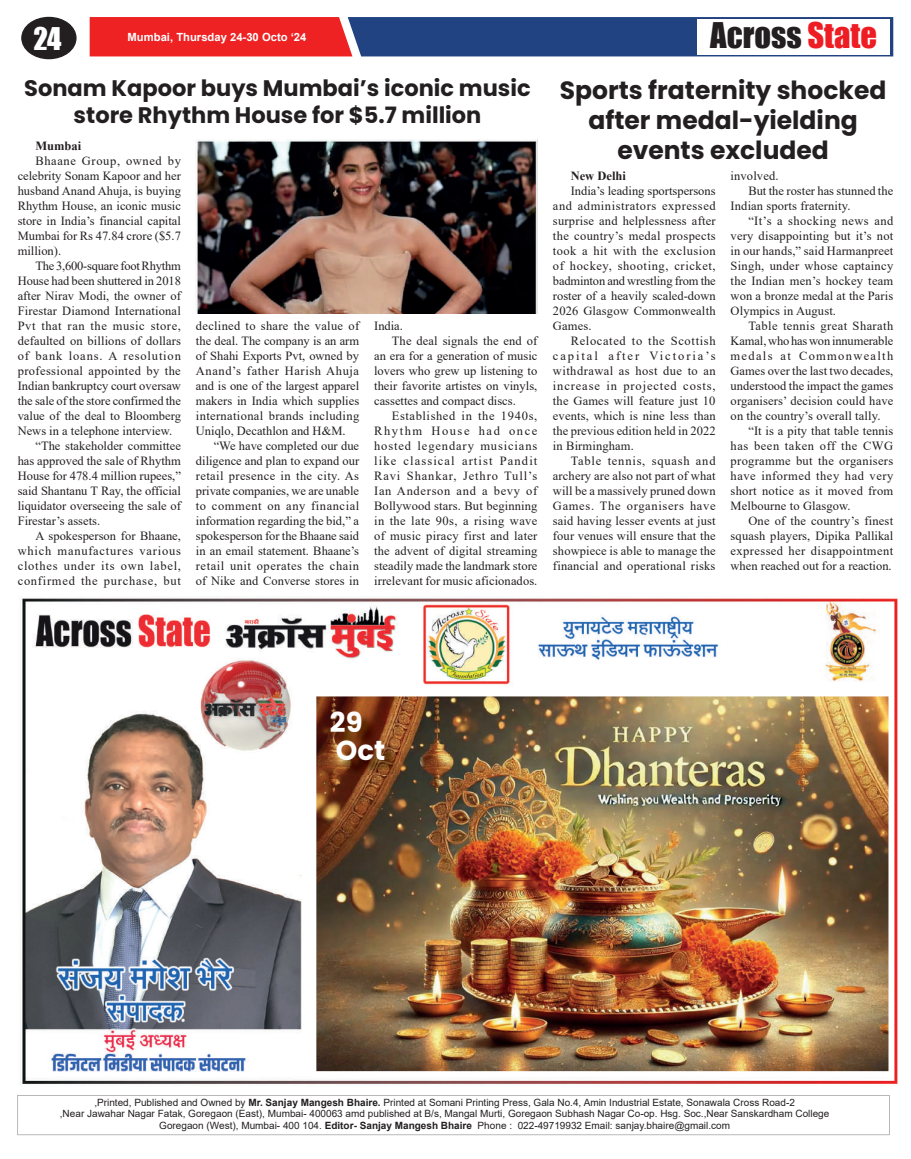
<style>
.page{position:relative;width:911px;height:1159px;background:#fff}
.page>*{position:absolute;margin:0;border:0;box-sizing:border-box;transform-origin:0 0}
.t1{font:32.5px "Impact";color:#231f20}
.t2{font:28.75px "Impact";color:#fff}
.t3{font:700 27.5px/27.5px "Poppins";color:#fff}
.t4{font:700 25px/30px "Poppins";color:#231f20;text-align:center}
.t5{font:700 22.5px/27.5px "Poppins";color:#231f20;text-align:center}
.t6{font:12.5px/15px "Times New Roman";letter-spacing:.01em;color:#231f20;text-align:justify}
.t7{font:12.5px "Times New Roman";letter-spacing:.03em;color:#231f20}
.t8{font:12.5px "Times New Roman";letter-spacing:.06em;color:#231f20}
.t9{font:12.5px "Times New Roman";letter-spacing:.07em;color:#231f20}
.t10{font:12.5px "Times New Roman";letter-spacing:.045em;color:#231f20}
.t11{font:12.5px "Times New Roman";letter-spacing:.035em;color:#231f20}
.t12{font:12.5px "Times New Roman";letter-spacing:.04em;color:#231f20}
.t13{font:12.5px "Times New Roman";letter-spacing:-.01em;color:#231f20}
.t14{font:12.5px "Times New Roman";letter-spacing:-.015em;color:#231f20}
.t15{font:12.5px "Times New Roman";letter-spacing:.09em;color:#231f20}
.t16{font:12.5px "Times New Roman";letter-spacing:.055em;color:#231f20}
.t17{font:12.5px "Times New Roman";letter-spacing:.105em;color:#231f20}
.t18{font:12.5px "Times New Roman";letter-spacing:.125em;color:#231f20}
.t19{font:700 12.5px "Times New Roman";color:#231f20}
.t20{font:700 11.25px "Arial";color:#fff}
.t21{font:10px/11.2px "Arial";color:#231f20;text-align:center}
.s1{color:#ee1d23}
.s2{font-weight:700}
</style>
<div class="page">
<svg style="left:90px;top:17px;width:803px;height:39px;background:#78375c"></svg>
<svg style="left:21px;top:17px;width:56px;height:42px"></svg>
<div style="left:697px;top:19px;width:193px;height:36px;background:#fff"></div>
<svg style="left:18px;top:1095px;width:871px;height:40px"></svg>
<img style="left:19px;top:598px;width:879px;height:488px">
<img style="left:196px;top:139px;width:341px;height:175px">
<img style="left:316px;top:696px;width:572px;height:375px">
<img style="left:333px;top:714px;width:66px;height:61px">
<h2 class="t2" style="left:33px;top:16px;width:30px">24</h2>
<p class="t20" style="left:128px;top:29px;width:180px">Mumbai, Thursday 24-30 Octo ‘24</p>
<h1 class="t1" style="left:710px;top:10px;width:168px">Across <span class="s1">State</span></h1>
<h3 class="t5" style="left:24px;top:74px;width:508px">Sonam Kapoor buys Mumbai’s iconic music store Rhythm House for $5.7 million</h3>
<p class="t19" style="left:35px;top:137px;width:47px">Mumbai</p>
<p class="t6" style="left:18px;top:153px;width:165px;text-indent:18px">Bhaane Group, owned by celebrity Sonam Kapoor and her husband Anand Ahuja, is buying Rhythm House, an iconic music store in India’s financial capital Mumbai for Rs 47.84 crore ($5.7 million).</p>
<p class="t14" style="left:35px;top:257px;width:147px">The 3,600-square foot Rhythm</p>
<p class="t6" style="left:18px;top:273px;width:165px">House had been shuttered in 2018</p>
<p class="t6" style="left:18px;top:288px;width:165px">after Nirav Modi, the owner of</p>
<p class="t6" style="left:18px;top:303px;width:165px">Firestar Diamond International</p>
<p class="t10" style="left:18px;top:317px;width:165px">Pvt that ran the music store,</p>
<p class="t6" style="left:18px;top:333px;width:165px">defaulted on billions of dollars</p>
<p class="t9" style="left:18px;top:347px;width:165px">of bank loans. A resolution</p>
<p class="t7" style="left:18px;top:362px;width:165px">professional appointed by the</p>
<p class="t6" style="left:18px;top:378px;width:165px">Indian bankruptcy court oversaw</p>
<p class="t6" style="left:18px;top:393px;width:165px">the sale of the store confirmed the</p>
<p class="t6" style="left:18px;top:408px;width:165px">value of the deal to Bloomberg</p>
<p class="t6" style="left:18px;top:423px;width:156px">News in a telephone interview.</p>
<p class="t6" style="left:35px;top:438px;width:147px">“The stakeholder committee</p>
<p class="t6" style="left:18px;top:453px;width:165px">has approved the sale of Rhythm</p>
<p class="t6" style="left:18px;top:468px;width:165px">House for 478.4 million rupees,”</p>
<p class="t6" style="left:18px;top:483px;width:165px">said Shantanu T Ray, the official</p>
<p class="t6" style="left:18px;top:498px;width:165px">liquidator overseeing the sale of</p>
<p class="t6" style="left:18px;top:513px;width:84px">Firestar’s assets.</p>
<p class="t6" style="left:35px;top:528px;width:147px">A spokesperson for Bhaane,</p>
<p class="t8" style="left:18px;top:542px;width:165px">which manufactures various</p>
<p class="t8" style="left:18px;top:557px;width:165px">clothes under its own label,</p>
<p class="t8" style="left:18px;top:572px;width:165px">confirmed the purchase, but</p>
<p class="t6" style="left:196px;top:318px;width:165px">declined to share the value of the deal. The company is an arm of Shahi Exports Pvt, owned by Anand’s father Harish Ahuja and is one of the largest apparel makers in India which supplies international brands including Uniqlo, Decathlon and H&amp;M.</p>
<p class="t6" style="left:196px;top:438px;width:165px;text-indent:18px">“We have completed our due diligence and plan to expand our retail presence in the city. As private companies, we are unable to comment on any financial information regarding the bid,” a spokesperson for the Bhaane said in an email statement. Bhaane’s retail unit operates the chain of Nike and Converse stores in</p>
<p class="t6" style="left:374px;top:318px;width:30px">India.</p>
<p class="t6" style="left:392px;top:333px;width:147px">The deal signals the end of</p>
<p class="t6" style="left:374px;top:348px;width:165px">an era for a generation of music</p>
<p class="t6" style="left:374px;top:363px;width:165px">lovers who grew up listening to</p>
<p class="t6" style="left:374px;top:378px;width:165px">their favorite artistes on vinyls,</p>
<p class="t6" style="left:374px;top:393px;width:143px">cassettes and compact discs.</p>
<p class="t10" style="left:392px;top:407px;width:147px">Established in the 1940s,</p>
<p class="t18" style="left:374px;top:422px;width:165px">Rhythm House had once</p>
<p class="t9" style="left:374px;top:437px;width:165px">hosted legendary musicians</p>
<p class="t15" style="left:374px;top:452px;width:165px">like classical artist Pandit</p>
<p class="t9" style="left:374px;top:467px;width:165px">Ravi Shankar, Jethro Tull’s</p>
<p class="t16" style="left:374px;top:482px;width:165px">Ian Anderson and a bevy of</p>
<p class="t6" style="left:374px;top:498px;width:165px">Bollywood stars. But beginning</p>
<p class="t7" style="left:374px;top:512px;width:165px">in the late 90s, a rising wave</p>
<p class="t6" style="left:374px;top:528px;width:165px">of music piracy first and later</p>
<p class="t6" style="left:374px;top:543px;width:165px">the advent of digital streaming</p>
<p class="t6" style="left:374px;top:558px;width:165px">steadily made the landmark store</p>
<p class="t6" style="left:374px;top:573px;width:165px">irrelevant for music aficionados.</p>
<h3 class="t4" style="left:560px;top:75px;width:328px">Sports fraternity shocked after medal-yielding events excluded</h3>
<p class="t19" style="left:570px;top:167px;width:57px">New Delhi</p>
<p class="t6" style="left:553px;top:183px;width:164px;text-indent:18px">India’s leading sportspersons and administrators expressed surprise and helplessness after the country’s medal prospects took a hit with the exclusion of hockey, shooting, cricket, badminton and wrestling from the roster of a heavily scaled-down 2026 Glasgow Commonwealth Games.</p>
<p class="t6" style="left:553px;top:333px;width:164px;text-indent:18px">Relocated to the Scottish capital after Victoria’s withdrawal as host due to an increase in projected costs, the Games will feature just 10 events, which is nine less than the previous edition held in 2022 in Birmingham.</p>
<p class="t6" style="left:553px;top:453px;width:164px;text-indent:18px">Table tennis, squash and archery are also not part of what will be a massively pruned down Games. The organisers have said having lesser events at just four venues will ensure that the showpiece is able to manage the financial and operational risks</p>
<p class="t6" style="left:730px;top:168px;width:49px">involved.</p>
<p class="t6" style="left:748px;top:183px;width:146px">But the roster has stunned the</p>
<p class="t6" style="left:730px;top:198px;width:121px">Indian sports fraternity.</p>
<p class="t11" style="left:748px;top:212px;width:146px">“It’s a shocking news and</p>
<p class="t6" style="left:730px;top:228px;width:164px">very disappointing but it’s not</p>
<p class="t6" style="left:730px;top:243px;width:164px">in our hands,” said Harmanpreet</p>
<p class="t6" style="left:730px;top:258px;width:164px">Singh, under whose captaincy</p>
<p class="t6" style="left:730px;top:273px;width:164px">the Indian men’s hockey team</p>
<p class="t6" style="left:730px;top:288px;width:164px">won a bronze medal at the Paris</p>
<p class="t6" style="left:730px;top:303px;width:107px">Olympics in August.</p>
<p class="t11" style="left:748px;top:317px;width:146px">Table tennis great Sharath</p>
<p class="t13" style="left:730px;top:332px;width:164px">Kamal, who has won innumerable</p>
<p class="t17" style="left:730px;top:347px;width:164px">medals at Commonwealth</p>
<p class="t6" style="left:730px;top:363px;width:164px">Games over the last two decades,</p>
<p class="t6" style="left:730px;top:378px;width:164px">understood the impact the games</p>
<p class="t6" style="left:730px;top:393px;width:164px">organisers’ decision could have</p>
<p class="t6" style="left:730px;top:408px;width:151px">on the country’s overall tally.</p>
<p class="t6" style="left:748px;top:423px;width:146px">“It is a pity that table tennis</p>
<p class="t12" style="left:730px;top:437px;width:164px">has been taken off the CWG</p>
<p class="t6" style="left:730px;top:453px;width:164px">programme but the organisers</p>
<p class="t12" style="left:730px;top:467px;width:164px">have informed they had very</p>
<p class="t6" style="left:730px;top:483px;width:164px">short notice as it moved from</p>
<p class="t6" style="left:730px;top:498px;width:122px">Melbourne to Glasgow.</p>
<p class="t6" style="left:748px;top:513px;width:146px">One of the country’s finest</p>
<p class="t6" style="left:730px;top:528px;width:164px">squash players, Dipika Pallikal</p>
<p class="t7" style="left:730px;top:542px;width:164px">expressed her disappointment</p>
<p class="t6" style="left:730px;top:558px;width:163px">when reached out for a reaction.</p>
<h3 class="t3" style="left:330px;top:709px;width:57px">29<br>Oct</h3>
<p class="t21" style="left:60px;top:1097px;width:771px">,Printed, Published and Owned by <span class="s2">Mr. Sanjay Mangesh Bhaire.</span> Printed at Somani Printing Press, Gala No.4, Amin Industrial Estate, Sonawala Cross Road-2<br>,Near Jawahar Nagar Fatak, Goregaon (East), Mumbai- 400063 amd published at B/s, Mangal Murti, Goregaon Subhash Nagar Co-op. Hsg. Soc.,Near Sanskardham College<br>Goregaon (West), Mumbai- 400 104. <span class="s2">Editor- Sanjay Mangesh Bhaire</span> Phone : 022-49719932 Email: sanjay.bhaire@gmail.com</p>
</div>
